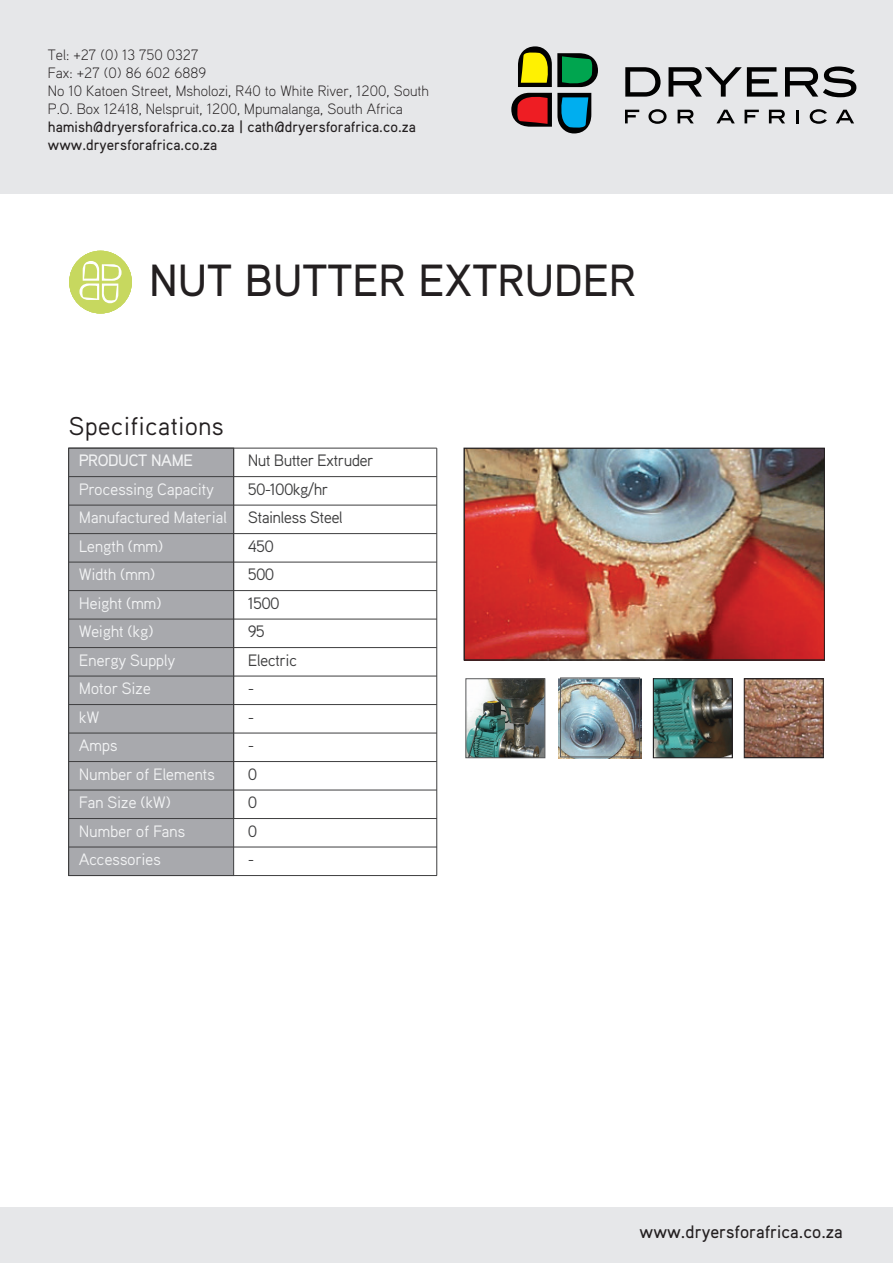
<style>
.page{position:relative;width:893px;height:1263px;background:#fff}
.page>*{position:absolute;margin:0;border:0;box-sizing:border-box;transform-origin:0 0}
.t1{font:500 45px "Aaux Pro";color:#231f20}
.t2{font:25.8px "Aaux Pro";color:#231f20}
.t3{font:500 18px "Aaux Pro";color:#231f20}
.t4{font:16.5px/28.5px "Aaux Pro";letter-spacing:-.025em;color:#f2f3f4}
.t5{font:16.5px/28.5px "Aaux Pro";letter-spacing:-.04em;color:#3e3e3f}
.t6{font:500 16.5px "Aaux Pro";letter-spacing:-.025em;color:#f2f3f4}
.t7{font:300 15px/18px "Aaux Pro";color:#231f20}
.t8{font:500 15px/18px "Aaux Pro";color:#231f20}
</style>
<div class="page">
<div style="left:0;top:0;width:893px;height:193px;background:#e6e7e9"></div>
<svg style="left:625px;top:67px;width:36px;height:30px"></svg>
<svg style="left:668px;top:67px;width:110px;height:30px"></svg>
<svg style="left:785px;top:66px;width:71px;height:31px"></svg>
<svg style="left:625px;top:110px;width:14px;height:13px"></svg>
<svg style="left:648px;top:109px;width:19px;height:15px"></svg>
<svg style="left:678px;top:110px;width:16px;height:13px"></svg>
<svg style="left:716px;top:110px;width:19px;height:13px"></svg>
<svg style="left:745px;top:110px;width:14px;height:13px"></svg>
<svg style="left:769px;top:110px;width:16px;height:13px"></svg>
<svg style="left:796px;top:110px;width:3px;height:13px"></svg>
<svg style="left:810px;top:109px;width:17px;height:15px"></svg>
<svg style="left:836px;top:110px;width:18px;height:13px"></svg>
<svg style="left:511px;top:46px;width:87px;height:87px"></svg>
<div style="left:0;top:1208px;width:893px;height:55px;background:#e6e7e9"></div>
<img style="left:467px;top:680px;width:76px;height:76px">
<div style="left:465px;top:678px;width:80px;height:80px;border:1px solid #57585a"></div>
<img style="left:655px;top:680px;width:76px;height:76px">
<div style="left:653px;top:678px;width:80px;height:80px;border:1px solid #231f20"></div>
<svg style="left:746px;top:680px;width:76px;height:76px;background:#9a715d"></svg>
<div style="left:744px;top:678px;width:80px;height:80px;border:1px solid #231f20"></div>
<img style="left:559px;top:678px;width:82px;height:81px">
<div style="left:560px;top:677px;width:80px;height:80px;border:1px solid #57585a"></div>
<div style="left:68px;top:448px;width:166px;height:428px;background:#a8a9ad"></div>
<hr style="left:69px;top:875px;width:368px;height:1px;background:#3e3e3f">
<hr style="left:69px;top:505px;width:368px;height:1px;background:#3e3e3f">
<hr style="left:69px;top:533px;width:368px;height:1px;background:#3e3e3f">
<hr style="left:69px;top:562px;width:368px;height:1px;background:#3e3e3f">
<hr style="left:69px;top:590px;width:368px;height:1px;background:#3e3e3f">
<hr style="left:69px;top:619px;width:368px;height:1px;background:#3e3e3f">
<hr style="left:69px;top:647px;width:368px;height:1px;background:#3e3e3f">
<hr style="left:69px;top:676px;width:368px;height:1px;background:#3e3e3f">
<hr style="left:69px;top:704px;width:368px;height:1px;background:#3e3e3f">
<hr style="left:69px;top:733px;width:368px;height:1px;background:#3e3e3f">
<hr style="left:69px;top:761px;width:368px;height:1px;background:#3e3e3f">
<hr style="left:69px;top:790px;width:368px;height:1px;background:#3e3e3f">
<hr style="left:69px;top:448px;width:368px;height:1px;background:#3e3e3f">
<hr style="left:68px;top:448px;width:1px;height:427px;background:#3e3e3f">
<hr style="left:233px;top:448px;width:1px;height:370px;background:#3e3e3f">
<hr style="left:436px;top:448px;width:1px;height:427px;background:#3e3e3f">
<img style="left:466px;top:450px;width:357px;height:208px">
<div style="left:464px;top:448px;width:361px;height:212px;border:1px solid #231f20"></div>
<hr style="left:69px;top:818px;width:368px;height:1px;background:#3e3e3f">
<hr style="left:69px;top:847px;width:368px;height:1px;background:#3e3e3f">
<hr style="left:69px;top:476px;width:368px;height:1px;background:#3e3e3f">
<div style="left:69px;top:251px;width:63px;height:62px;background:#c7d85f;border-radius:50%"></div>
<svg style="left:79px;top:261px;width:43px;height:42px"></svg>
<p class="t7" style="left:48px;top:45px;width:383px">Tel: +27 (0) 13 750 0327<br>Fax: +27 (0) 86 602 6889<br>No 10 Katoen Street, Msholozi, R40 to White River, 1200, South P.O. Box 12418, Nelspruit, 1200, Mpumalanga, South Africa</p>
<p class="t8" style="left:48px;top:117px;width:370px">hamish@dryersforafrica.co.za | cath@dryersforafrica.co.za www.dryersforafrica.co.za</p>
<h1 class="t1" style="left:149px;top:252px;width:489px">NUT BUTTER EXTRUDER</h1>
<h2 class="t2" style="left:69px;top:409px;width:157px">Specifications</h2>
<p class="t6" style="left:79px;top:450px;width:116px">PRODUCT NAME</p>
<p class="t4" style="left:79px;top:474px;width:150px">Processing Capacity<br>Manufactured Material<br>Length (mm)<br>Width (mm)<br>Height (mm)<br>Weight (kg)<br>Energy Supply<br>Motor Size<br>kW<br>Amps<br>Number of Elements<br>Fan Size (kW)<br>Number of Fans<br>Accessories</p>
<p class="t5" style="left:248px;top:446px;width:127px">Nut Butter Extruder<br>50-100kg/hr<br>Stainless Steel<br>450<br>500<br>1500<br>95<br>Electric<br>-<br>-<br>-<br>0<br>0<br>0<br>-</p>
<p class="t3" style="left:640px;top:1220px;width:205px">www.dryersforafrica.co.za</p>
</div>
